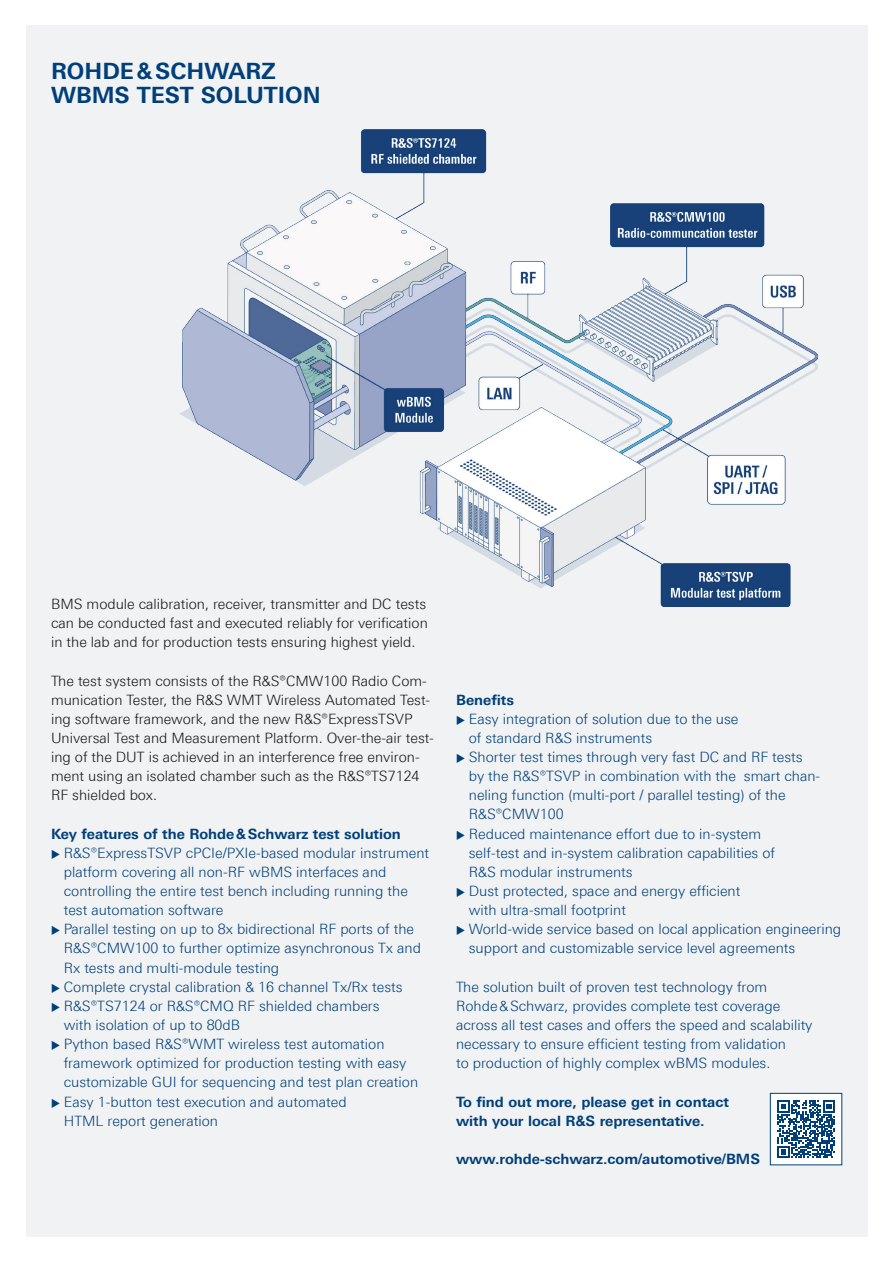
<style>
.page{position:relative;width:893px;height:1263px;background:#fff}
.page>*{position:absolute;margin:0;border:0;box-sizing:border-box;transform-origin:0 0}
.t1{font:700 22.5px/24.8px "Linotype Universfor RS";color:#003f7a}
.t2{font:300 14.25px/19.2px "Linotype Universfor RS";color:#003f7a}
.t3{font:300 14.25px/19.2px "Linotype Universfor RS";color:#131413;text-align:justify}
.t4{font:700 14.25px/19.2px "Linotype Universfor RS";color:#003f7a}
.s1{font-weight:400;font-stretch:condensed;font-size:11.4px}
</style>
<div class="page">
<div style="left:26px;top:26px;width:841px;height:1211px;background:#f1f2f3"></div>
<img style="left:180px;top:130px;width:637px;height:476px">
<div style="left:770px;top:1093px;width:72px;height:72px;background:#fff"></div>
<svg style="left:777px;top:1100px;width:58px;height:58px"></svg>
<div style="left:770px;top:1093px;width:72px;height:72px;border:1px solid #003f7a"></div>
<p class="t1" style="left:51px;top:58px;width:271px">ROHDE&amp;SCHWARZ<br>WBMS TEST SOLUTION</p>
<p class="t3" style="left:51px;top:594px;width:378px">BMS module calibration, receiver, transmitter and DC tests can be conducted fast and executed reliably for verification in the lab and for production tests ensuring highest yield.</p>
<p class="t3" style="left:51px;top:671px;width:384px;text-align:left">The test system consists of the R&amp;S®CMW100 Radio Com&shy;munication Tester, the R&amp;S WMT Wireless Automated Test&shy;ing software framework, and the new R&amp;S®ExpressTSVP Universal Test and Measurement Platform. Over-the-air test&shy;ing of the DUT is achieved in an interference free environ&shy;ment using an isolated chamber such as the R&amp;S®TS7124<br>RF shielded box.</p>
<p class="t4" style="left:51px;top:824px;width:351px">Key features of the Rohde&amp;Schwarz test solution</p>
<p class="t2" style="left:64px;top:843px;width:367px;text-indent:-13px"><span class="s1">▶</span> R&amp;S®ExpressTSVP cPCIe/PXIe-based modular instrument platform covering all non-RF wBMS interfaces and controlling the entire test bench including running the test automation software</p>
<p class="t2" style="left:64px;top:919px;width:359px;text-indent:-13px"><span class="s1">▶</span> Parallel testing on up to 8x bidirectional RF ports of the<br>R&amp;S®CMW100 to further optimize asynchronous Tx and<br>Rx tests and multi-module testing</p>
<p class="t2" style="left:51px;top:977px;width:353px"><span class="s1">▶</span> Complete crystal calibration &amp; 16 channel Tx/Rx tests</p>
<p class="t2" style="left:64px;top:996px;width:317px;text-indent:-13px"><span class="s1">▶</span> R&amp;S®TS7124 or R&amp;S®CMQ RF shielded chambers with isolation of up to 80dB</p>
<p class="t2" style="left:64px;top:1034px;width:356px;text-indent:-13px"><span class="s1">▶</span> Python based R&amp;S®WMT wireless test automation framework optimized for production testing with easy customizable GUI for sequencing and test plan creation</p>
<p class="t2" style="left:64px;top:1092px;width:284px;text-indent:-13px"><span class="s1">▶</span> Easy 1-button test execution and automated<br>HTML report generation</p>
<p class="t4" style="left:456px;top:690px;width:60px">Benefits</p>
<p class="t2" style="left:469px;top:709px;width:271px;text-indent:-13px"><span class="s1">▶</span> Easy integration of solution due to the use of standard R&amp;S instruments</p>
<p class="t2" style="left:469px;top:747px;width:353px;text-indent:-13px"><span class="s1">▶</span> Shorter test times through very fast DC and RF tests by the R&amp;S®TSVP in combination with the smart chan&shy;neling function (multi-port / parallel testing) of the R&amp;S®CMW100</p>
<p class="t2" style="left:469px;top:824px;width:308px;text-indent:-13px"><span class="s1">▶</span> Reduced maintenance effort due to in-system self-test and in-system calibration capabilities of<br>R&amp;S modular instruments</p>
<p class="t2" style="left:469px;top:881px;width:273px;text-indent:-13px"><span class="s1">▶</span> Dust protected, space and energy efficient with ultra-small footprint</p>
<p class="t2" style="left:469px;top:919px;width:374px;text-indent:-13px"><span class="s1">▶</span> World-wide service based on local application engineering support and customizable service level agreements</p>
<p class="t2" style="left:456px;top:977px;width:358px">The solution built of proven test technology from Rohde&amp;Schwarz, provides complete test coverage across all test cases and offers the speed and scalability necessary to ensure efficient testing from validation<br>to production of highly complex wBMS modules.</p>
<p class="t4" style="left:456px;top:1092px;width:274px">To find out more, please get in contact with your local R&amp;S representative.</p>
<p class="t4" style="left:456px;top:1149px;width:306px">www.rohde-schwarz.com/automotive/BMS</p>
</div>
